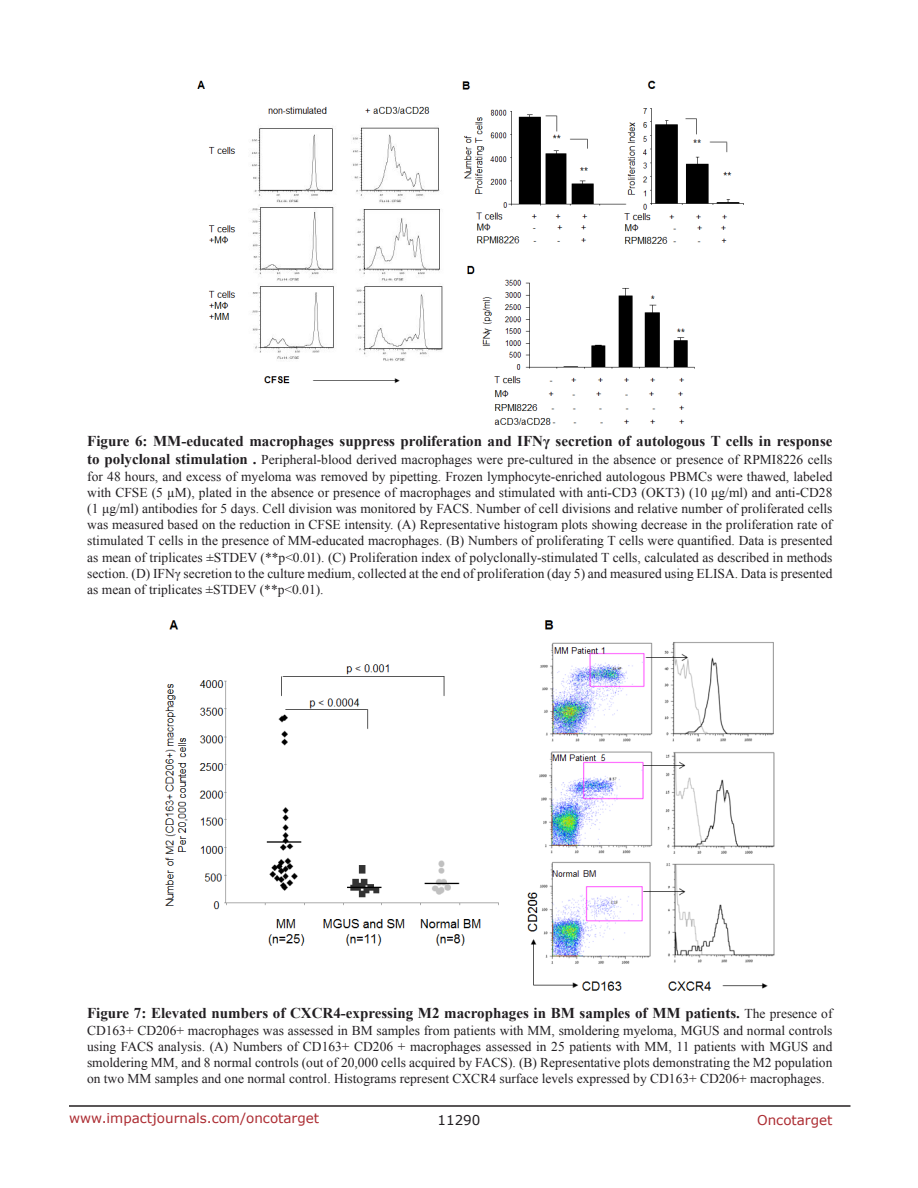
<style>
.page{position:relative;width:918px;height:1188px;background:#fff}
.page>*{position:absolute;margin:0;border:0;box-sizing:border-box;transform-origin:0 0}
.FigureText{font:700 15px "Times New Roman";color:#221f22}
.FigureText-2{font:13.5px/16.2px "Times New Roman";color:#221f22;text-align:justify}
.t1{font:13.5px "Verdana";color:#ac2b31}
.t2{font:13.5px "Verdana";color:#221f22}
.s1{font-weight:700;font-size:15px}
.s2{font-weight:400;font-size:13.5px}
</style>
<div class="page">
<hr style="left:69px;top:1105px;width:781px;height:2px;background:#231f20">
<img style="left:165px;top:620px;width:610px;height:371px">
<img style="left:197px;top:80px;width:546px;height:345px">
<p class="FigureText" style="left:87px;top:431px;width:747px">Figure 6: MM-educated macrophages suppress proliferation and IFNγ secretion of autologous T cells in response</p>
<p class="FigureText-2" style="left:87px;top:452px;width:747px"><span class="s1">to polyclonal stimulation .</span> Peripheral-blood derived macrophages were pre-cultured in the absence or presence of RPMI8226 cells for 48 hours, and excess of myeloma was removed by pipetting. Frozen lymphocyte-enriched autologous PBMCs were thawed, labeled with CFSE (5 µM), plated in the absence or presence of macrophages and stimulated with anti-CD3 (OKT3) (10 μg/ml) and anti-CD28 (1 μg/ml) antibodies for 5 days. Cell division was monitored by FACS. Number of cell divisions and relative number of proliferated cells was measured based on the reduction in CFSE intensity. (A) Representative histogram plots showing decrease in the proliferation rate of stimulated T cells in the presence of MM-educated macrophages. (B) Numbers of proliferating T cells were quantified. Data is presented as mean of triplicates ±STDEV (**p&lt;0.01). (C) Proliferation index of polyclonally-stimulated T cells, calculated as described in methods section. (D) IFNγ secretion to the culture medium, collected at the end of proliferation (day 5) and measured using ELISA. Data is presented as mean of triplicates ±STDEV (**p&lt;0.01).</p>
<p class="FigureText" style="left:87px;top:1003px;width:747px">Figure 7: Elevated numbers of CXCR4-expressing M2 macrophages in BM samples of MM patients. <span class="s2">The presence of</span></p>
<p class="FigureText-2" style="left:87px;top:1022px;width:747px">CD163+ CD206+ macrophages was assessed in BM samples from patients with MM, smoldering myeloma, MGUS and normal controls using FACS analysis. (A) Numbers of CD163+ CD206 + macrophages assessed in 25 patients with MM, 11 patients with MGUS and smoldering MM, and 8 normal controls (out of 20,000 cells acquired by FACS). (B) Representative plots demonstrating the M2 population on two MM samples and one normal control. Histograms represent CXCR4 surface levels expressed by CD163+ CD206+ macrophages.</p>
<p class="t1" style="left:69px;top:1109px;width:252px">www.impactjournals.com/oncotarget</p>
<p class="t2" style="left:438px;top:1111px;width:44px">11290</p>
<p class="t1" style="left:757px;top:1111px;width:77px">Oncotarget</p>
</div>
